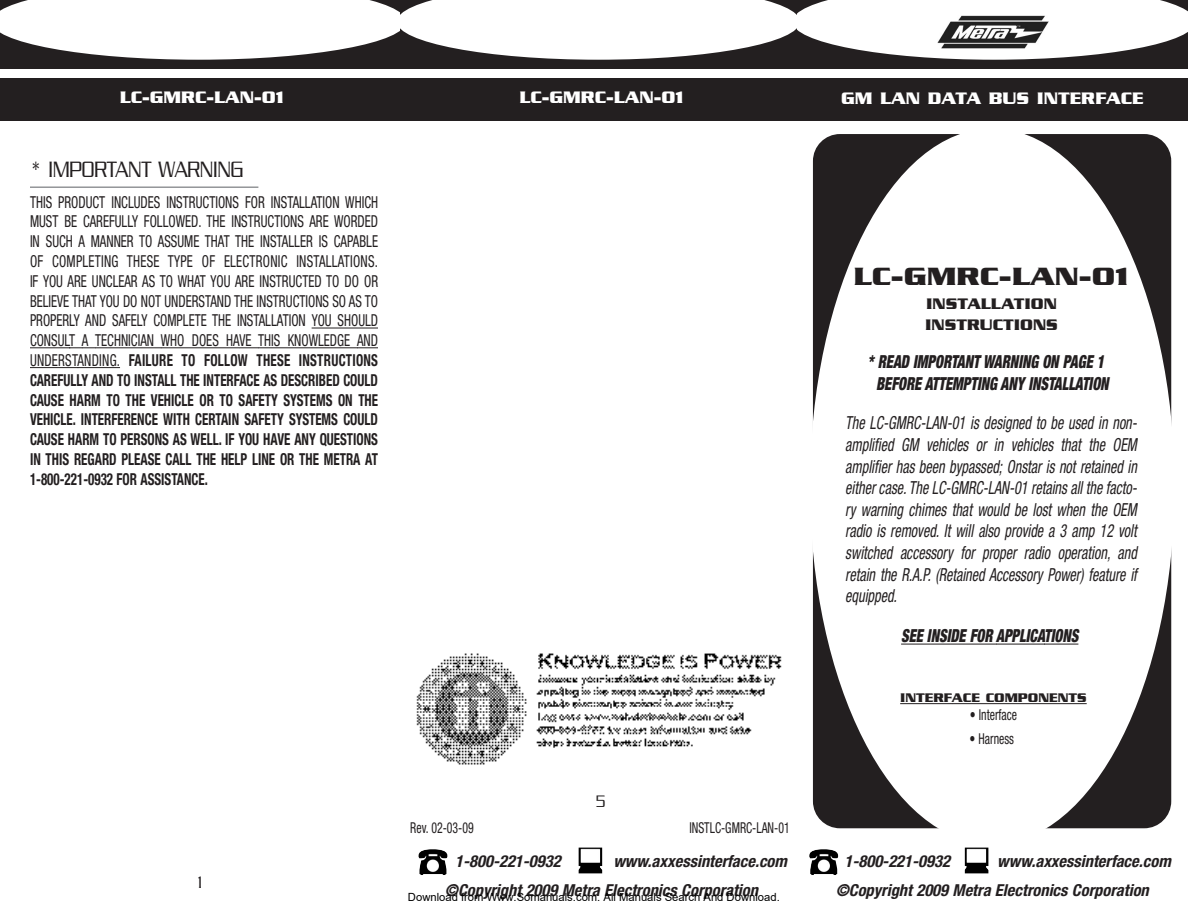
<style>
.page{position:relative;width:1188px;height:918px;background:#fff}
.page>*{position:absolute;margin:0;border:0;box-sizing:border-box;transform-origin:0 0}
.t1{font:700 27px "Serpentine";color:#231f20;scale:1.12 1}
.t2{font:300 24px "Serpentine";color:#231f20;scale:.79 1}
.t3{font:italic condensed 18px/21.6px "Helvetica Neue";color:#231f20;text-align:justify;scale:.79 1}
.t4{font:italic 900 condensed 18px/21.6px "Helvetica Neue";color:#231f20;text-align:center;scale:.79 1}
.t5{font:700 18px "Serpentine";color:#fff}
.t6{font:300 18px "Serpentine";color:#231f20;scale:.79 1}
.t7{font:condensed 16.5px/19.8px "Helvetica Neue";color:#231f20;text-align:justify;scale:.79 1}
.t8{font:italic 700 condensed 16.5px "Helvetica Neue";color:#231f20}
.t9{font:700 16.5px/21px "Serpentine";color:#231f20}
.t10{font:condensed 15px "Helvetica Neue";color:#231f20;scale:.79 1}
.t11{font:700 13.5px "Serpentine";color:#231f20}
.t12{font:11.25px "Arial";color:#000}
.s1{font-weight:700}
</style>
<div class="page">
<div style="left:796px;top:0;width:392px;height:69px;background:#231f20"></div>
<div style="left:796px;top:78px;width:392px;height:42px;background:#231f20"></div>
<div style="left:813px;top:134px;width:358px;height:694px;background:#231f20;border-radius:27px"></div>
<div style="left:810px;top:128px;width:364px;height:716px;background:#fff;border-radius:50%"></div>
<img style="left:809px;top:849px;width:29px;height:26px">
<img style="left:965px;top:847px;width:23px;height:27px">
<hr style="left:900px;top:703px;width:52px;height:1px;background:#231f20">
<hr style="left:952px;top:703px;width:135px;height:1px;background:#231f20">
<img style="left:419px;top:849px;width:28px;height:26px">
<img style="left:579px;top:847px;width:23px;height:27px">
<hr style="left:312px;top:328px;width:66px;height:1px;background:#231f20">
<hr style="left:30px;top:347px;width:40px;height:1px;background:#231f20">
<svg style="left:69px;top:347px;width:26px;height:1px"></svg>
<hr style="left:95px;top:347px;width:66px;height:1px;background:#231f20">
<hr style="left:161px;top:347px;width:79px;height:1px;background:#231f20">
<svg style="left:239px;top:347px;width:19px;height:1px"></svg>
<hr style="left:258px;top:347px;width:99px;height:1px;background:#231f20">
<svg style="left:357px;top:347px;width:21px;height:1px"></svg>
<hr style="left:30px;top:367px;width:48px;height:1px;background:#231f20">
<hr style="left:78px;top:367px;width:42px;height:1px;background:#231f20">
<div style="left:0;top:0;width:403px;height:69px;background:#231f20"></div>
<div style="left:0;top:78px;width:403px;height:42px;background:#231f20"></div>
<div style="left:401px;top:0;width:396px;height:69px;background:#231f20"></div>
<svg style="left:0;top:0;width:1188px;height:60px"></svg>
<div style="left:401px;top:78px;width:396px;height:42px;background:#231f20"></div>
<hr style="left:30px;top:186px;width:228px;height:2px;background:#939598">
<img style="left:416px;top:653px;width:366px;height:112px">
<hr style="left:901px;top:644px;width:96px;height:1px;background:#231f20">
<hr style="left:996px;top:644px;width:49px;height:1px;background:#231f20">
<hr style="left:1044px;top:644px;width:34px;height:1px;background:#231f20">
<p class="t5" style="left:120px;top:92px;width:166px">LC-GMRC-LAN-01</p>
<p class="t5" style="left:519px;top:92px;width:166px">LC-GMRC-LAN-01</p>
<h2 class="t2" style="left:30px;top:162px;width:272px">* IMPORTANT WARNING</h2>
<p class="t7" style="left:30px;top:193px;width:442px">THIS PRODUCT INCLUDES INSTRUCTIONS FOR INSTALLATION WHICH MUST BE CAREFULLY FOLLOWED. THE INSTRUCTIONS ARE WORDED IN SUCH A MANNER TO ASSUME THAT THE INSTALLER IS CAPABLE OF COMPLETING THESE TYPE OF ELECTRONIC INSTALLATIONS.<br>IF YOU ARE UNCLEAR AS TO WHAT YOU ARE INSTRUCTED TO DO OR BELIEVE THAT YOU DO NOT UNDERSTAND THE INSTRUCTIONS SO AS TO PROPERLY AND SAFELY COMPLETE THE INSTALLATION YOU SHOULD CONSULT A TECHNICIAN WHO DOES HAVE THIS KNOWLEDGE AND UNDERSTANDING. <span class="s1">FAILURE TO FOLLOW THESE INSTRUCTIONS CAREFULLY AND TO INSTALL THE INTERFACE AS DESCRIBED COULD CAUSE HARM TO THE VEHICLE OR TO SAFETY SYSTEMS ON THE VEHICLE. INTERFERENCE WITH CERTAIN SAFETY SYSTEMS COULD CAUSE HARM TO PERSONS AS WELL. IF YOU HAVE ANY QUESTIONS IN THIS REGARD PLEASE CALL THE HELP LINE OR THE METRA AT 1-800-221-0932 FOR ASSISTANCE.</span></p>
<p class="t6" style="left:198px;top:877px;width:7px">1</p>
<p class="t6" style="left:596px;top:796px;width:13px">5</p>
<p class="t10" style="left:410px;top:822px;width:82px">Rev. 02-03-09</p>
<p class="t10" style="left:689px;top:822px;width:129px">INSTLC-GMRC-LAN-01</p>
<p class="t8" style="left:455px;top:855px;width:107px">1-800-221-0932</p>
<p class="t8" style="left:613px;top:855px;width:175px">www.axxessinterface.com</p>
<p class="t8" style="left:445px;top:884px;width:315px">©Copyright 2009 Metra Electronics Corporation</p>
<p class="t12" style="left:408px;top:890px;width:373px">Download from Www.Somanuals.com. All Manuals Search And Download.</p>
<p class="t5" style="left:841px;top:92px;width:304px">GM LAN DATA BUS INTERFACE</p>
<h1 class="t1" style="left:853px;top:268px;width:248px">LC-GMRC-LAN-01</h1>
<p class="t9" style="left:925px;top:295px;width:134px">INSTALLATION<br>INSTRUCTIONS</p>
<p class="t4" style="left:868px;top:353px;width:306px">* READ IMPORTANT WARNING ON PAGE 1<br>BEFORE ATTEMPTING ANY INSTALLATION</p>
<p class="t3" style="left:845px;top:414px;width:371px">The LC-GMRC-LAN-01 is designed to be used in non&shy;amplified GM vehicles or in vehicles that the OEM amplifier has been bypassed; Onstar is not retained in either case. The LC-GMRC-LAN-01 retains all the facto&shy;ry warning chimes that would be lost when the OEM radio is removed. It will also provide a 3 amp 12 volt switched accessory for proper radio operation, and retain the R.A.P. (Retained Accessory Power) feature if equipped.</p>
<p class="t4" style="left:901px;top:627px;width:226px">SEE INSIDE FOR APPLICATIONS</p>
<p class="t11" style="left:900px;top:694px;width:188px">INTERFACE COMPONENTS</p>
<p class="t10" style="left:970px;top:710px;width:61px">• Interface</p>
<p class="t10" style="left:970px;top:734px;width:58px">• Harness</p>
<p class="t8" style="left:845px;top:855px;width:107px">1-800-221-0932</p>
<p class="t8" style="left:997px;top:855px;width:175px">www.axxessinterface.com</p>
<p class="t8" style="left:836px;top:884px;width:315px">©Copyright 2009 Metra Electronics Corporation</p>
</div>
